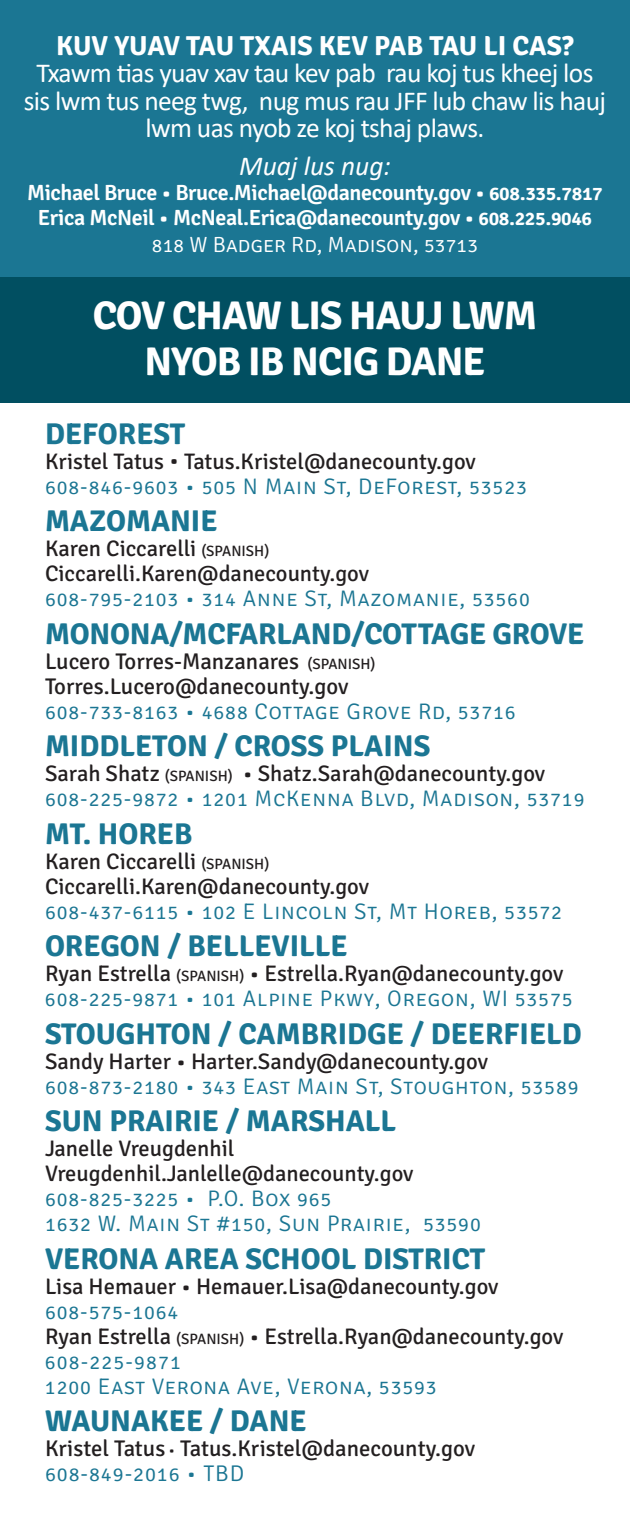
<style>
.page{position:relative;width:630px;height:1530px;background:#fff}
.page>*{position:absolute;margin:0;border:0;box-sizing:border-box;transform-origin:0 0}
.t1{font:700 40px/45.5px "Signika";letter-spacing:-.025em;color:#fff;text-align:center}
.t2{font:700 30px "Signika";color:#1b7693}
.t3{font:27.5px/27.5px "Calibri";letter-spacing:-.025em;color:#fff;text-align:center}
.t4{font:700 27.5px "Signika";color:#fff}
.t5{font:italic 27.5px "Calibri";color:#fff}
.t6{font:22.75px/25px "Signika";color:#231f20}
.t7{font:300 22.75px "Signika";letter-spacing:.04em;color:#1b7693}
.t8{font:300 22.5px/25px "Signika";letter-spacing:.04em;color:#1b7693}
.t9{font:22.5px/25px "Signika";color:#231f20}
.t10{font:600 22px/25px "Signika";letter-spacing:-.02em;color:#fff;text-align:center}
.t11{font:300 22px "Signika";letter-spacing:.01em;color:#fff}
.s1{font-size:15px}
.s2{font-weight:400;color:#231f20}
.s3{font-weight:400;font-size:15px;color:#231f20}
.s4{font-weight:300;color:#1b7693}
</style>
<div class="page">
<div style="left:0;top:276px;width:630px;height:126px;background:#014f61"></div>
<div style="left:0;top:0;width:630px;height:277px;background:#1b7693"></div>
<p class="t4" style="left:56px;top:23px;width:519px">KUV YUAV TAU TXAIS KEV PAB TAU LI CAS?</p>
<p class="t3" style="left:24px;top:58px;width:584px">Txawm tias yuav xav tau kev pab rau koj tus kheej los sis lwm tus neeg twg, nug mus rau JFF lub chaw lis hauj lwm uas nyob ze koj tshaj plaws.</p>
<p class="t5" style="left:239px;top:146px;width:153px">Muaj lus nug:</p>
<p class="t10" style="left:27px;top:178px;width:577px">Michael Bruce • Bruce.Michael@danecounty.gov • 608.335.7817<br>Erica McNeil • McNeal.Erica@danecounty.gov • 608.225.9046</p>
<p class="t11" style="left:152px;top:229px;width:328px">818 W BADGER RD, MADISON, 53713</p>
<h1 class="t1" style="left:93px;top:289px;width:446px">COV CHAW LIS HAUJ LWM<br>NYOB IB NCIG DANE</h1>
<h2 class="t2" style="left:45px;top:409px;width:141px">DEFOREST</h2>
<p class="t9" style="left:45px;top:447px;width:432px">Kristel Tatus Tatus.Kristel@danecounty.gov</p>
<p class="t8" style="left:45px;top:472px;width:483px">608-846-9603 • 505 N MAIN ST, DEFOREST, 53523</p>
<h2 class="t2" style="left:45px;top:496px;width:174px">MAZOMANIE</h2>
<p class="t9" style="left:45px;top:534px;width:326px">Karen Ciccarelli <span class="s1">(SPANISH)<br></span>Ciccarelli.Karen@danecounty.gov</p>
<p class="t8" style="left:45px;top:585px;width:486px">608-795-2103 • 314 ANNE ST, MAZOMANIE, 53560</p>
<h2 class="t2" style="left:45px;top:609px;width:541px">MONONA/MCFARLAND/COTTAGE GROVE</h2>
<p class="t6" style="left:45px;top:647px;width:332px">Lucero Torres-Manzanares <span class="s1">(SPANISH)<br></span>Torres.Lucero@danecounty.gov</p>
<p class="t8" style="left:45px;top:697px;width:472px">608-733-8163 • 4688 COTTAGE GROVE RD, 53716</p>
<h2 class="t2" style="left:45px;top:721px;width:387px">MIDDLETON / CROSS PLAINS</h2>
<p class="t8" style="left:45px;top:760px;width:541px"><span class="s2">Sarah Shatz</span> <span class="s3">(SPANISH)</span> <span class="s2">• Shatz.Sarah@danecounty.gov<br></span>608-225-9872 • 1201 MCKENNA BLVD, MADISON, 53719</p>
<h2 class="t2" style="left:45px;top:809px;width:149px">MT. HOREB</h2>
<p class="t9" style="left:45px;top:847px;width:326px">Karen Ciccarelli <span class="s1">(SPANISH)<br></span>Ciccarelli.Karen@danecounty.gov</p>
<p class="t8" style="left:45px;top:897px;width:519px">608-437-6115 • 102 E LINCOLN ST, MT HOREB, 53572</p>
<h2 class="t2" style="left:45px;top:921px;width:304px">OREGON / BELLEVILLE</h2>
<p class="t9" style="left:45px;top:959px;width:529px">Ryan Estrella <span class="s1">(SPANISH)</span> • Estrella.Ryan@danecounty.gov<br><span class="s4">608-225-9871 • 101 ALPINE PKWY, OREGON, WI 53575</span></p>
<h2 class="t2" style="left:45px;top:1009px;width:538px">STOUGHTON / CAMBRIDGE / DEERFIELD</h2>
<p class="t9" style="left:45px;top:1047px;width:444px">Sandy Harter • Harter.Sandy@danecounty.gov</p>
<p class="t8" style="left:45px;top:1072px;width:535px">608-873-2180 • 343 EAST MAIN ST, STOUGHTON, 53589</p>
<h2 class="t2" style="left:45px;top:1096px;width:353px">SUN PRAIRIE / MARSHALL</h2>
<p class="t9" style="left:45px;top:1134px;width:370px">Janelle Vreugdenhil<br>Vreugdenhil.Janlelle@danecounty.gov</p>
<p class="t8" style="left:45px;top:1185px;width:437px">608-825-3225 • P.O. BOX 965<br>1632 W. MAIN ST #150, SUN PRAIRIE, 53590</p>
<h2 class="t2" style="left:45px;top:1234px;width:442px">VERONA AREA SCHOOL DISTRICT</h2>
<p class="t9" style="left:45px;top:1272px;width:455px">Lisa Hemauer • Hemauer.Lisa@danecounty.gov</p>
<p class="t8" style="left:45px;top:1297px;width:520px">608-575-1064<br><span class="s2">Ryan Estrella</span> <span class="s3">(SPANISH)</span> <span class="s2">• Estrella.Ryan@danecounty.gov<br></span>608-225-9871<br>1200 EAST VERONA AVE, VERONA, 53593</p>
<h2 class="t2" style="left:45px;top:1396px;width:263px">WAUNAKEE / DANE</h2>
<p class="t6" style="left:45px;top:1434px;width:432px">Kristel Tatus Tatus.Kristel@danecounty.gov</p>
<p class="t7" style="left:45px;top:1457px;width:201px">608-849-2016 • TBD</p>
</div>
